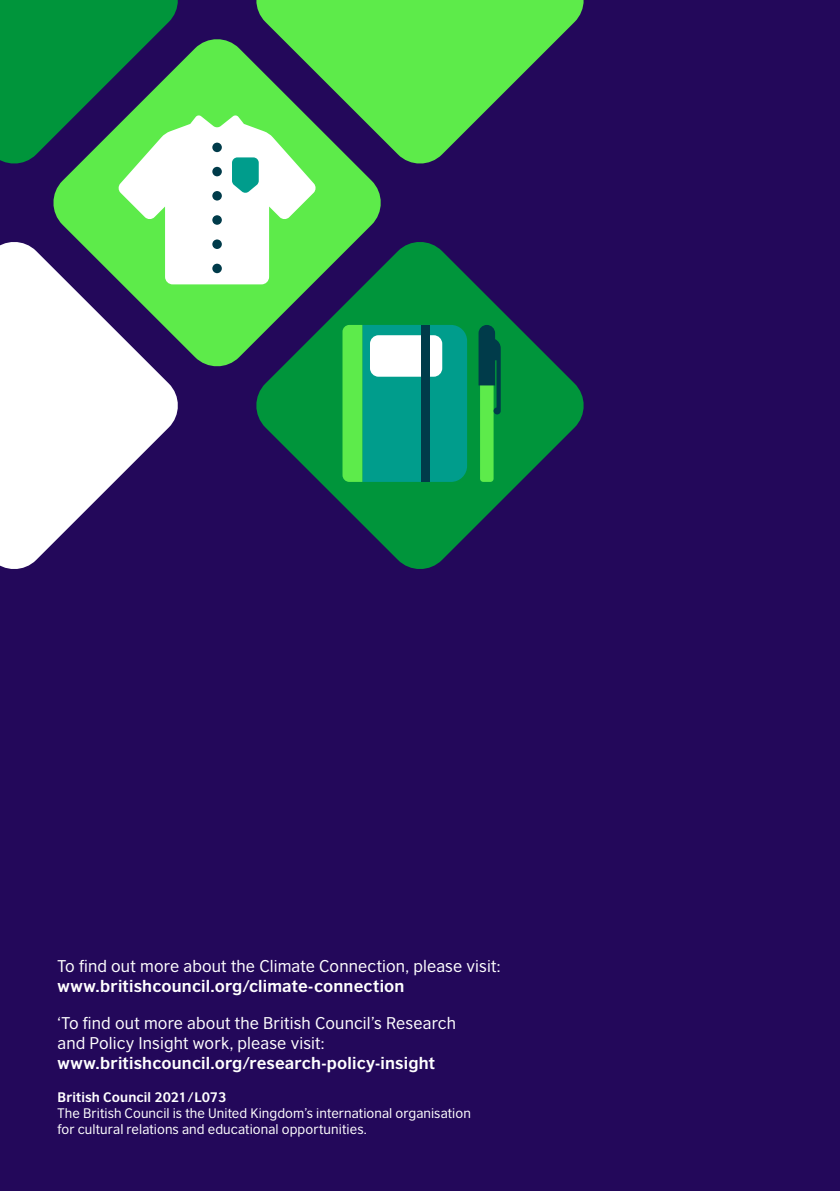
<style>
.page{position:relative;width:840px;height:1191px;background:#fff}
.page>*{position:absolute;margin:0;border:0;box-sizing:border-box;transform-origin:0 0}
.t1{font:16px/20px "British Council Sans";letter-spacing:.01em;color:#fff}
.t2{font:700 16px "British Council Sans";letter-spacing:.01em;color:#fff}
.t3{font:13px/16px "British Council Sans";letter-spacing:.005em;color:#fff}
.t4{font:700 13px "British Council Sans";letter-spacing:.005em;color:#fff}
</style>
<div class="page">
<div style="left:0;top:0;width:839px;height:1191px;background:#23085a"></div>
<svg style="left:0;top:284px;width:178px;height:285px;fill:#fff"></svg>
<svg style="left:316px;top:0;width:268px;height:164px;fill:#5deb4a"></svg>
<svg style="left:256px;top:242px;width:328px;height:327px"></svg>
<svg style="left:342px;top:325px;width:125px;height:157px"></svg>
<div style="left:370px;top:335px;width:72px;height:42px;background:#fff;border-radius:9px"></div>
<div style="left:421px;top:325px;width:9px;height:157px;background:#003b4a"></div>
<svg style="left:478px;top:325px;width:22px;height:157px"></svg>
<svg style="left:50px;top:36px;width:333px;height:333px"></svg>
<svg style="left:0;top:0;width:316px;height:284px"></svg>
<p class="t1" style="left:57px;top:955px;width:444px">To find out more about the Climate Connection, please visit:</p>
<p class="t2" style="left:57px;top:972px;width:348px">www.britishcouncil.org/climate-connection</p>
<p class="t1" style="left:57px;top:1012px;width:400px">‘To find out more about the British Council’s Research and Policy Insight work, please visit:</p>
<p class="t2" style="left:57px;top:1049px;width:379px">www.britishcouncil.org/research-policy-insight</p>
<p class="t4" style="left:57px;top:1086px;width:170px">British Council 2021/L073</p>
<p class="t3" style="left:57px;top:1104px;width:414px">The British Council is the United Kingdom’s international organisation for cultural relations and educational opportunities.</p>
</div>
